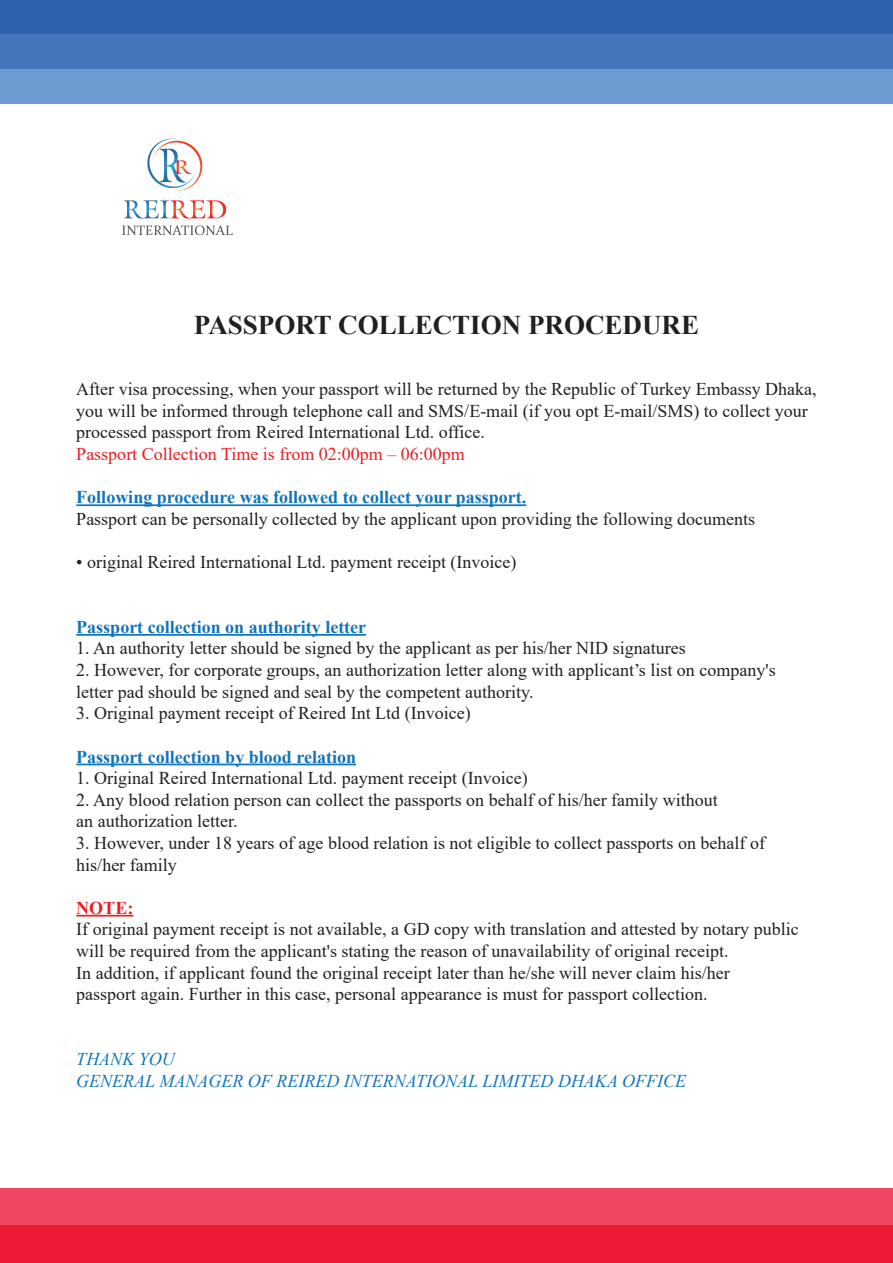
<style>
.page{position:relative;width:893px;height:1263px;background:#fff}
.page>*{position:absolute;margin:0;border:0;box-sizing:border-box;transform-origin:0 0}
.t1{font:700 27px "Times New Roman";color:#231f20}
.t2{font:18px/21.6px "Times New Roman";color:#231f20}
.t3{font:700 18px "Times New Roman";color:#1074bc}
.t4{font:italic 18px/21.6px "Times New Roman";color:#1074bc}
.t5{font:18px "Times New Roman";color:#ee1d23}
.t6{font:700 18px "Times New Roman";color:#ee1d23}
</style>
<div class="page">
<div style="left:0;top:0;width:893px;height:35px;background:#2e62ae"></div>
<img style="left:122px;top:138px;width:111px;height:98px">
<div style="left:0;top:35px;width:893px;height:34px;background:#4576bb"></div>
<div style="left:0;top:69px;width:893px;height:35px;background:#6e9bd1"></div>
<div style="left:0;top:1189px;width:893px;height:37px;background:#ef4662"></div>
<div style="left:0;top:1226px;width:893px;height:37px;background:#ed1a33"></div>
<hr style="left:76px;top:504px;width:450px;height:2px;background:#1074bc">
<hr style="left:76px;top:634px;width:290px;height:2px;background:#1074bc">
<hr style="left:76px;top:764px;width:280px;height:1px;background:#1074bc">
<hr style="left:76px;top:915px;width:57px;height:1px;background:#ee1d23">
<h1 class="t1" style="left:194px;top:305px;width:507px">PASSPORT COLLECTION PROCEDURE</h1>
<p class="t2" style="left:76px;top:378px;width:742px">After visa processing, when your passport will be returned by the Republic of Turkey Embassy Dhaka, you will be informed through telephone call and SMS/E-mail (if you opt E-mail/SMS) to collect your processed passport from Reired International Ltd. office.</p>
<p class="t5" style="left:76px;top:441px;width:390px">Passport Collection Time is from 02:00pm – 06:00pm</p>
<p class="t3" style="left:76px;top:484px;width:451px">Following procedure was followed to collect your passport.</p>
<p class="t2" style="left:76px;top:507px;width:680px">Passport can be personally collected by the applicant upon providing the following documents</p>
<p class="t2" style="left:76px;top:551px;width:442px">• original Reired International Ltd. payment receipt (Invoice)</p>
<p class="t3" style="left:76px;top:614px;width:291px">Passport collection on authority letter</p>
<p class="t2" style="left:76px;top:637px;width:611px">1. An authority letter should be signed by the applicant as per his/her NID signatures</p>
<p class="t2" style="left:76px;top:659px;width:701px">2. However, for corporate groups, an authorization letter along with applicant’s list on company's letter pad should be signed and seal by the competent authority.</p>
<p class="t2" style="left:76px;top:702px;width:396px">3. Original payment receipt of Reired Int Ltd (Invoice)</p>
<p class="t3" style="left:76px;top:743px;width:281px">Passport collection by blood relation</p>
<p class="t2" style="left:76px;top:767px;width:453px">1. Original Reired International Ltd. payment receipt (Invoice)</p>
<p class="t2" style="left:76px;top:788px;width:643px">2. Any blood relation person can collect the passports on behalf of his/her family without an authorization letter.</p>
<p class="t2" style="left:76px;top:831px;width:690px">3. However, under 18 years of age blood relation is not eligible to collect passports on behalf of his/her family</p>
<p class="t6" style="left:76px;top:895px;width:59px">NOTE:</p>
<p class="t2" style="left:76px;top:918px;width:724px">If original payment receipt is not available, a GD copy with translation and attested by notary public will be required from the applicant's stating the reason of unavailability of original receipt.<br>In addition, if applicant found the original receipt later than he/she will never claim his/her<br>passport again. Further in this case, personal appearance is must for passport collection.</p>
<p class="t4" style="left:76px;top:1048px;width:611px">THANK YOU<br>GENERAL MANAGER OF REIRED INTERNATIONAL LIMITED DHAKA OFFICE</p>
</div>
